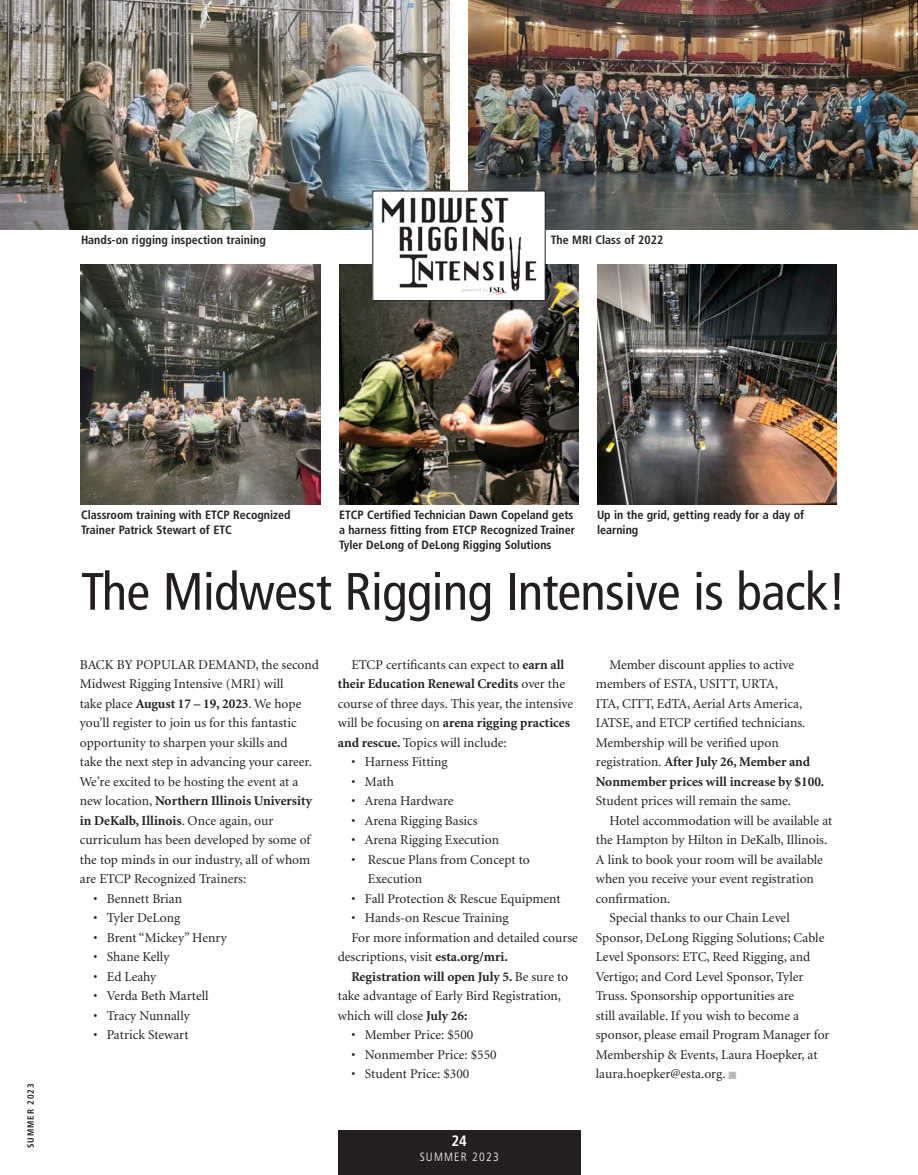
<style>
.page{position:relative;width:918px;height:1175px;background:#fff}
.page>*{position:absolute;margin:0;border:0;box-sizing:border-box;transform-origin:0 0}
.t1{font:condensed 52.5px "Frutiger";letter-spacing:-.01em;color:#231f20}
.t2{font:700 condensed 15px "Frutiger";color:#fff}
.t3{font:13.5px/19.5px "Minion";color:#231f20}
.t4{font:700 13.5px "Minion";color:#231f20}
.t5{font:700 condensed 12px/15px "Frutiger";color:#231f20}
.t6{font:300 condensed 12px "Frutiger";letter-spacing:.1em;color:#fff}
.t7{font:700 condensed 9px "Frutiger";letter-spacing:.1em;color:#231f20}
.s1{font-weight:700}
.s2{font-weight:400}
.s3{color:#bcbdc0}
</style>
<div class="page">
<div style="left:338px;top:1129px;width:243px;height:45px;background:#231f20"></div>
<img style="left:0;top:0;width:450px;height:230px">
<img style="left:597px;top:265px;width:240px;height:240px">
<img style="left:81px;top:265px;width:240px;height:240px">
<img style="left:468px;top:0;width:450px;height:230px">
<img style="left:339px;top:265px;width:240px;height:240px">
<div style="left:373px;top:191px;width:172px;height:109px;background:#fff"></div>
<img style="left:381px;top:197px;width:156px;height:98px">
<div style="left:372px;top:191px;width:174px;height:110px;border:1px solid #231f20"></div>
<p class="t5" style="left:81px;top:233px;width:186px">Hands-on rigging inspection training</p>
<p class="t5" style="left:551px;top:233px;width:114px">The MRI Class of 2022</p>
<p class="t7" style="left:25px;top:1148px;width:66px;rotate:-90deg">Summer 2023</p>
<p class="t5" style="left:81px;top:507px;width:211px">Classroom training with ETCP Recognized<br>Trainer Patrick Stewart of ETC</p>
<p class="t5" style="left:339px;top:507px;width:238px">ETCP Certified Technician Dawn Copeland gets a harness fitting from ETCP Recognized Trainer<br>Tyler DeLong of DeLong Rigging Solutions</p>
<p class="t5" style="left:597px;top:507px;width:209px">Up in the grid, getting ready for a day of learning</p>
<h1 class="t1" style="left:81px;top:561px;width:767px">The Midwest Rigging Intensive is back!</h1>
<p class="t3" style="left:80px;top:655px;width:241px">Back by popular demand, the second Midwest Rigging Intensive (MRI) will<br>take place <span class="s1">August 17 – 19, 2023</span>. We hope you’ll register to join us for this fantastic opportunity to sharpen your skills and<br>take the next step in advancing your career.<br>We’re excited to be hosting the event at a new location, <span class="s1">Northern Illinois University in DeKalb, Illinois</span>. Once again, our curriculum has been developed by some of the top minds in our industry, all of whom are ETCP Recognized Trainers:</p>
<p class="t3" style="left:93px;top:889px;width:90px">• Bennett Brian</p>
<p class="t3" style="left:93px;top:909px;width:88px">• Tyler DeLong</p>
<p class="t3" style="left:93px;top:928px;width:135px">• Brent “Mickey” Henry</p>
<p class="t3" style="left:93px;top:948px;width:77px">• Shane Kelly</p>
<p class="t3" style="left:93px;top:967px;width:64px">• Ed Leahy</p>
<p class="t3" style="left:93px;top:987px;width:117px">• Verda Beth Martell</p>
<p class="t3" style="left:93px;top:1006px;width:98px">• Tracy Nunnally</p>
<p class="t3" style="left:93px;top:1025px;width:97px">• Patrick Stewart</p>
<p class="t3" style="left:338px;top:655px;width:237px;text-indent:14px">ETCP certificants can expect to <span class="s1">earn all their Education Renewal Credits</span> over the course of three days. This year, the intensive will be focusing on <span class="s1">arena rigging practices and rescue.</span> Topics will include:</p>
<p class="t3" style="left:351px;top:752px;width:98px">• Harness Fitting</p>
<p class="t3" style="left:351px;top:772px;width:44px">• Math</p>
<p class="t3" style="left:351px;top:791px;width:104px">• Arena Hardware</p>
<p class="t3" style="left:351px;top:811px;width:128px">• Arena Rigging Basics</p>
<p class="t3" style="left:351px;top:830px;width:149px">• Arena Rigging Execution</p>
<p class="t3" style="left:368px;top:850px;width:163px;text-indent:-17px">• Rescue Plans from Concept to<br>Execution</p>
<p class="t3" style="left:351px;top:889px;width:211px">• Fall Protection &amp; Rescue Equipment</p>
<p class="t3" style="left:351px;top:908px;width:159px">• Hands-on Rescue Training</p>
<p class="t3" style="left:351px;top:928px;width:228px">For more information and detailed course</p>
<p class="t3" style="left:338px;top:947px;width:171px">descriptions, visit <span class="s1">esta.org/mri.</span></p>
<p class="t4" style="left:351px;top:969px;width:218px">Registration will open July 5. <span class="s2">Be sure to</span></p>
<p class="t3" style="left:338px;top:986px;width:225px">take advantage of Early Bird Registration,</p>
<p class="t3" style="left:338px;top:1006px;width:131px">which will close <span class="s1">July 26:</span></p>
<p class="t3" style="left:351px;top:1025px;width:123px">• Member Price: $500</p>
<p class="t3" style="left:351px;top:1045px;width:147px">• Nonmember Price: $550</p>
<p class="t3" style="left:351px;top:1064px;width:120px">• Student Price: $300</p>
<p class="t3" style="left:596px;top:655px;width:230px;text-indent:14px">Member discount applies to active members of ESTA, USITT, URTA,<br>ITA, CITT, EdTA, Aerial Arts America, IATSE, and ETCP certified technicians.<br>Membership will be verified upon registration. <span class="s1">After July 26, Member and Nonmember prices will increase by $100.</span></p>
<p class="t3" style="left:596px;top:791px;width:197px">Student prices will remain the same.</p>
<p class="t3" style="left:609px;top:811px;width:225px">Hotel accommodation will be available at</p>
<p class="t3" style="left:596px;top:830px;width:233px">the Hampton by Hilton in DeKalb, Illinois.</p>
<p class="t3" style="left:596px;top:850px;width:229px">A link to book your room will be available</p>
<p class="t3" style="left:596px;top:869px;width:220px">when you receive your event registration</p>
<p class="t3" style="left:596px;top:889px;width:76px">confirmation.</p>
<p class="t3" style="left:609px;top:908px;width:182px">Special thanks to our Chain Level</p>
<p class="t3" style="left:596px;top:928px;width:230px">Sponsor, DeLong Rigging Solutions; Cable</p>
<p class="t3" style="left:596px;top:947px;width:216px">Level Sponsors: ETC, Reed Rigging, and</p>
<p class="t3" style="left:596px;top:967px;width:209px">Vertigo; and Cord Level Sponsor, Tyler</p>
<p class="t3" style="left:596px;top:986px;width:200px">Truss. Sponsorship opportunities are</p>
<p class="t3" style="left:596px;top:1006px;width:205px">still available. If you wish to become a</p>
<p class="t3" style="left:596px;top:1025px;width:235px">sponsor, please email Program Manager for</p>
<p class="t3" style="left:596px;top:1045px;width:223px">Membership &amp; Events, Laura Hoepker, at</p>
<p class="t3" style="left:596px;top:1064px;width:142px">laura.hoepker@esta.org. <span class="s3">■</span></p>
<p class="t2" style="left:452px;top:1132px;width:17px">24</p>
<p class="t6" style="left:420px;top:1150px;width:81px">SUMMER 2023</p>
</div>
